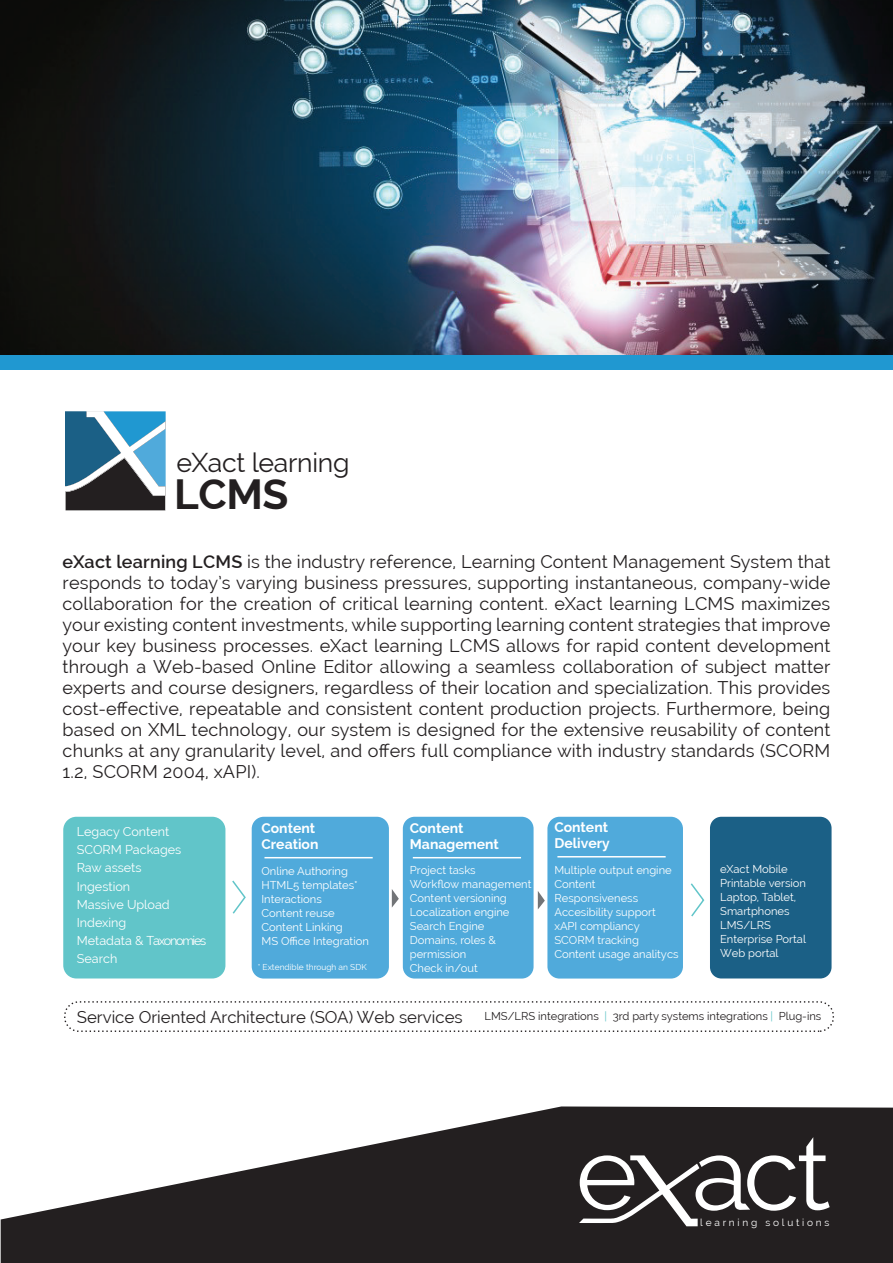
<style>
.page{position:relative;width:893px;height:1263px;background:#fff}
.page>*{position:absolute;margin:0;border:0;box-sizing:border-box;transform-origin:0 0}
.t1{font:700 42.3px "Raleway";color:#231f20}
.t2{font:26.7px "Raleway";letter-spacing:-.01em;color:#231f20}
.t3{font:18px/21px "Raleway";letter-spacing:.01em;color:#231f20;text-align:justify}
.t4{font:16.8px "Raleway";color:#231f20}
.t5{font:700 13.95px/15.5px "Raleway";color:#fff}
.t6{font:12.6px/18.1px "Raleway";color:#fff}
.t7{font:11.25px/14px "Raleway";color:#fff}
.t8{font:11.25px "Raleway";color:#231f20}
.t9{font:10.05px "Raleway";letter-spacing:.275em;color:#fff}
.t10{font:8.4px "Raleway";color:#fff}
.s1{font-weight:600}
.s2{color:#61c5c9}
</style>
<div class="page">
<img style="left:0;top:0;width:893px;height:355px">
<svg style="left:1px;top:1106px;width:892px;height:157px;fill:#231f20"></svg>
<svg style="left:579px;top:1137px;width:251px;height:89px"></svg>
<svg style="left:65px;top:411px;width:101px;height:100px"></svg>
<div style="left:63px;top:817px;width:162px;height:161px;background:#61c5c9;border-radius:13px"></div>
<div style="left:252px;top:817px;width:137px;height:161px;background:#50aadb;border-radius:12px"></div>
<div style="left:403px;top:817px;width:131px;height:161px;background:#50aadb;border-radius:12px"></div>
<div style="left:547px;top:817px;width:136px;height:161px;background:#50aadb;border-radius:12px"></div>
<div style="left:710px;top:817px;width:121px;height:161px;background:#1b6086;border-radius:11px"></div>
<div style="left:64px;top:1001px;width:770px;height:31px;border:1px dashed #231f20;border-radius:14px"></div>
<svg style="left:232px;top:880px;width:14px;height:34px"></svg>
<svg style="left:690px;top:883px;width:15px;height:34px"></svg>
<hr style="left:264px;top:857px;width:109px;height:1px;background:#fff">
<hr style="left:413px;top:857px;width:108px;height:1px;background:#fff">
<hr style="left:557px;top:856px;width:109px;height:1px;background:#fff">
<svg style="left:392px;top:889px;width:7px;height:18px"></svg>
<svg style="left:538px;top:891px;width:7px;height:18px"></svg>
<div style="left:0;top:355px;width:893px;height:14px;background:#2098d1"></div>
<h2 class="t2" style="left:177px;top:447px;width:174px">eXact learning</h2>
<h1 class="t1" style="left:174px;top:470px;width:116px">LCMS</h1>
<p class="t3" style="left:63px;top:551px;width:769px"><span class="s1">eXact learning LCMS</span> is the industry reference, Learning Content Management System that responds to today’s varying business pressures, supporting instantaneous, company-wide collaboration for the creation of critical learning content. eXact learning LCMS maximizes your existing content investments, while supporting learning content strategies that improve your key business processes. eXact learning LCMS allows for rapid content development through a Web-based Online Editor allowing a seamless collaboration of subject matter experts and course designers, regardless of their location and specialization. This provides cost-effective, repeatable and consistent content production projects. Furthermore, being based on XML technology, our system is designed for the extensive reusability of content chunks at any granularity level, and offers full compliance with industry standards (SCORM 1.2, SCORM 2004, xAPI).</p>
<p class="t6" style="left:77px;top:822px;width:131px">Legacy Content<br>SCORM Packages<br>Raw assets<br>Ingestion<br>Massive Upload<br>Indexing<br>Metadata &amp; Taxonomies<br>Search</p>
<p class="t5" style="left:261px;top:821px;width:58px">Content<br>Creation</p>
<p class="t7" style="left:261px;top:864px;width:109px">Online Authoring<br>HTML5 templates*<br>Interactions<br>Content reuse<br>Content Linking<br>MS Office Integration</p>
<p class="t10" style="left:258px;top:962px;width:110px">* Extendible through an SDK</p>
<p class="t5" style="left:410px;top:821px;width:91px">Content<br>Management</p>
<p class="t7" style="left:410px;top:863px;width:123px">Project tasks<br>Workflow management<br>Content versioning<br>Localization engine<br>Search Engine<br>Domains, roles &amp; permission<br>Check in/out</p>
<p class="t5" style="left:554px;top:820px;width:57px">Content<br>Delivery</p>
<p class="t7" style="left:554px;top:863px;width:126px">Multiple output engine<br>Content<br>Responsiveness<br>Accesibility support xAPI compliancy<br>SCORM tracking<br>Content usage analitycs</p>
<p class="t7" style="left:720px;top:862px;width:87px">eXact Mobile<br>Printable version<br>Laptop, Tablet,<br>Smartphones<br>LMS/LRS<br>Enterprise Portal<br>Web portal</p>
<p class="t4" style="left:77px;top:1008px;width:387px">Service Oriented Architecture (SOA) Web services</p>
<p class="t8" style="left:484px;top:1010px;width:338px">LMS/LRS integrations <span class="s2">|</span> 3rd party systems integrations <span class="s2">|</span> Plug-ins</p>
<p class="t9" style="left:700px;top:1217px;width:131px">learning solutions</p>
</div>
